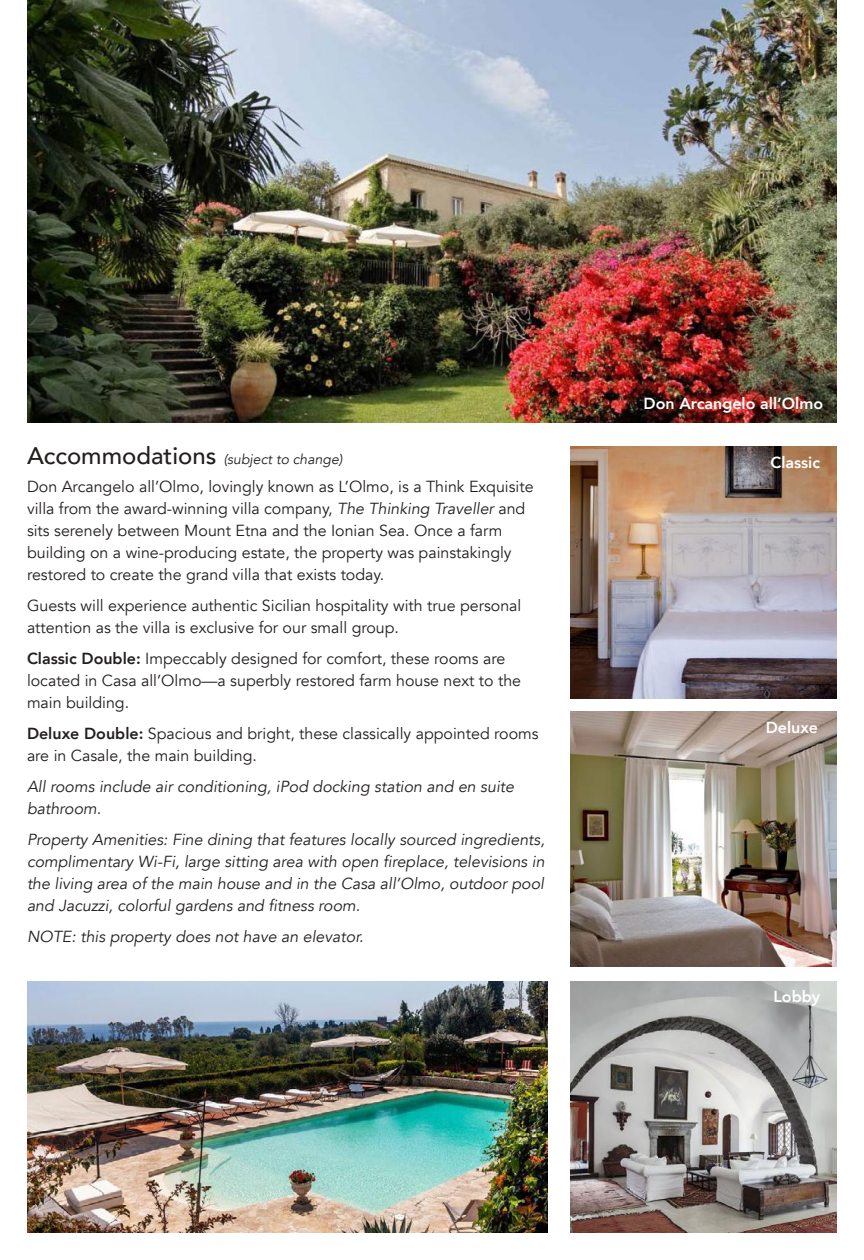
<style>
.page{position:relative;width:864px;height:1260px;background:#fff}
.page>*{position:absolute;margin:0;border:0;box-sizing:border-box;transform-origin:0 0}
.t1{font:16px/22px "Avenir";color:#241f1f}
.t2{font:italic 16px/22px "Avenir";color:#241f1f}
.t3{font:800 16px "Avenir";color:#fff}
.t4{font:italic 14px "Avenir";color:#241f1f}
.s1{font-weight:500;font-style:normal;font-size:24px}
.s2{font-style:italic}
.s3{font-weight:800}
</style>
<div class="page">
<img style="left:571px;top:981px;width:266px;height:252px">
<img style="left:571px;top:711px;width:266px;height:256px">
<img style="left:27px;top:0;width:810px;height:423px">
<img style="left:571px;top:446px;width:266px;height:252px">
<img style="left:27px;top:981px;width:520px;height:252px">
<p class="t4" style="left:27px;top:451px;width:317px"><span class="s1">Accommodations</span> (subject to change)</p>
<p class="t1" style="left:27px;top:476px;width:508px">Don Arcangelo all’Olmo, lovingly known as L’Olmo, is a Think Exquisite villa from the award-winning villa company, <span class="s2">The Thinking Traveller</span> and sits serenely between Mount Etna and the Ionian Sea. Once a farm building on a wine-producing estate, the property was painstakingly restored to create the grand villa that exists today.</p>
<p class="t1" style="left:27px;top:595px;width:496px">Guests will experience authentic Sicilian hospitality with true personal attention as the villa is exclusive for our small group.</p>
<p class="t1" style="left:27px;top:648px;width:496px"><span class="s3">Classic Double:</span> Impeccably designed for comfort, these rooms are located in Casa all’Olmo—a superbly restored farm house next to the main building.</p>
<p class="t1" style="left:27px;top:723px;width:513px"><span class="s3">Deluxe Double:</span> Spacious and bright, these classically appointed rooms are in Casale, the main building.</p>
<p class="t2" style="left:27px;top:776px;width:489px">All rooms include air conditioning, iPod docking station and en suite bathroom.</p>
<p class="t2" style="left:27px;top:829px;width:519px;text-align:justify">Property Amenities: Fine dining that features locally sourced ingredients, complimentary Wi-Fi, large sitting area with open fireplace, televisions in the living area of the main house and in the Casa all’Olmo, outdoor pool and Jacuzzi, colorful gardens and fitness room.</p>
<p class="t2" style="left:27px;top:926px;width:338px">NOTE: this property does not have an elevator.</p>
<p class="t3" style="left:644px;top:391px;width:181px">Don Arcangelo all’Olmo</p>
<p class="t3" style="left:770px;top:450px;width:51px">Classic</p>
<p class="t3" style="left:766px;top:715px;width:54px">Deluxe</p>
<p class="t3" style="left:774px;top:984px;width:48px">Lobby</p>
</div>
